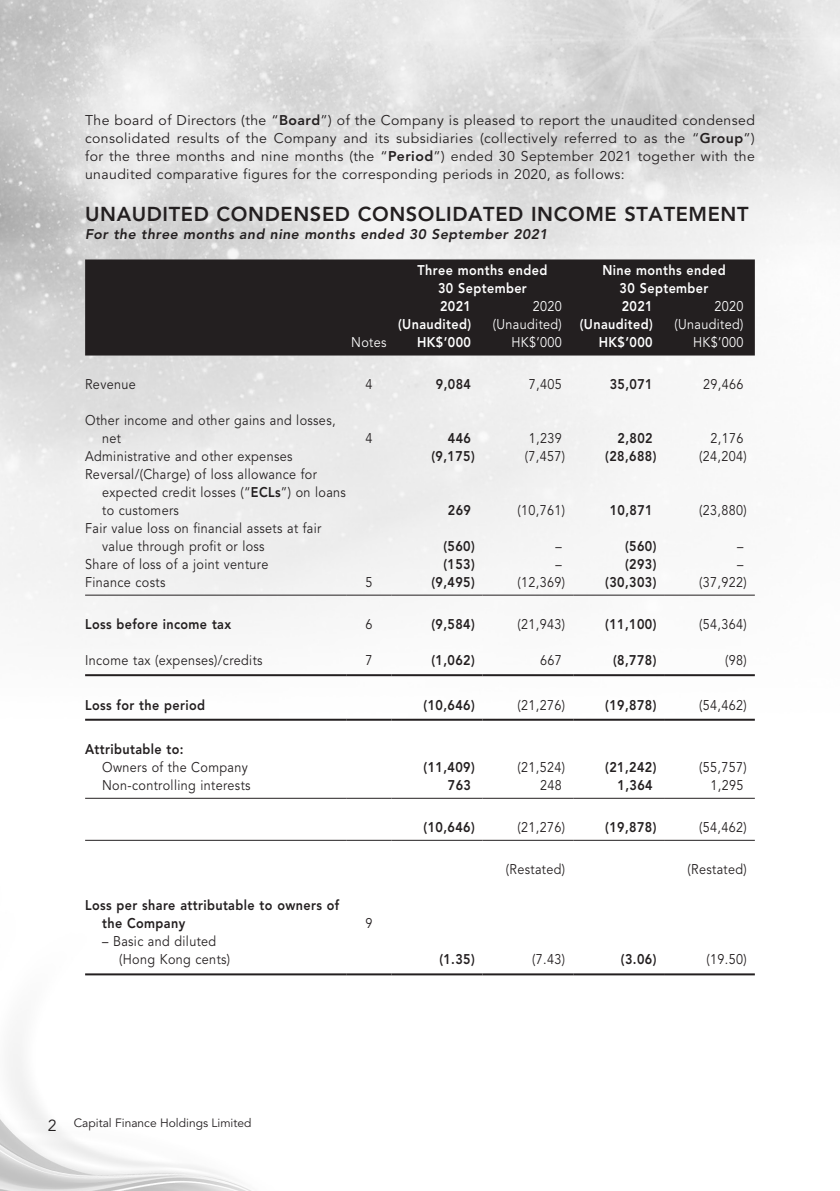
<style>
.page{position:relative;width:840px;height:1191px;background:#fff}
.page>*{position:absolute;margin:0;border:0;box-sizing:border-box;transform-origin:0 0}
._01_H1{font:800 20px "Avenir LT Std";letter-spacing:.03em;color:#231f20}
._00_txt{font:14px/18px "Avenir LT Std";letter-spacing:.03em;color:#231f20;scale:.9 1}
._00_txt-2{font:14px/18px "Avenir LT Std";letter-spacing:.03em;color:#231f20;text-align:justify}
._00_txt-3{font:800 14px/18px "Avenir LT Std";letter-spacing:.03em;color:#231f20;scale:.9 1}
._00_txt-4{font:800 14px/18px "Avenir LT Std";letter-spacing:.03em;color:#fff;text-align:center;scale:.9 1}
._00_txt-5{font:italic 800 14px "Avenir LT Std";letter-spacing:.03em;color:#231f20}
._00_txt-6{font:14px "Avenir LT Std";letter-spacing:.03em;color:#fff;scale:.9 1}
.t1{font:12px "Avenir LT Std";color:#231f20}
.s1{font-weight:800}
.s2{font-size:16px}
</style>
<div class="page">
<img style="left:0;top:0;width:839px;height:1191px">
<div style="left:85px;top:259px;width:669px;height:96px;background:#231f20"></div>
<hr style="left:85px;top:594px;width:261px;height:1px;background:#231f20">
<hr style="left:346px;top:594px;width:45px;height:1px;background:#231f20">
<hr style="left:391px;top:594px;width:91px;height:1px;background:#231f20">
<hr style="left:482px;top:594px;width:91px;height:1px;background:#231f20">
<hr style="left:573px;top:594px;width:90px;height:1px;background:#231f20">
<hr style="left:663px;top:594px;width:91px;height:1px;background:#231f20">
<hr style="left:85px;top:674px;width:261px;height:2px;background:#231f20">
<hr style="left:346px;top:674px;width:45px;height:2px;background:#231f20">
<hr style="left:391px;top:674px;width:91px;height:2px;background:#231f20">
<hr style="left:482px;top:674px;width:91px;height:2px;background:#231f20">
<hr style="left:573px;top:674px;width:90px;height:2px;background:#231f20">
<hr style="left:663px;top:674px;width:91px;height:2px;background:#231f20">
<hr style="left:85px;top:718px;width:261px;height:2px;background:#231f20">
<hr style="left:346px;top:718px;width:45px;height:2px;background:#231f20">
<hr style="left:391px;top:718px;width:91px;height:2px;background:#231f20">
<hr style="left:482px;top:718px;width:91px;height:2px;background:#231f20">
<hr style="left:573px;top:718px;width:90px;height:2px;background:#231f20">
<hr style="left:663px;top:718px;width:91px;height:2px;background:#231f20">
<hr style="left:85px;top:797px;width:261px;height:1px;background:#231f20">
<hr style="left:346px;top:797px;width:45px;height:1px;background:#231f20">
<hr style="left:391px;top:797px;width:91px;height:1px;background:#231f20">
<hr style="left:482px;top:797px;width:91px;height:1px;background:#231f20">
<hr style="left:573px;top:797px;width:90px;height:1px;background:#231f20">
<hr style="left:663px;top:797px;width:91px;height:1px;background:#231f20">
<hr style="left:85px;top:840px;width:261px;height:1px;background:#231f20">
<hr style="left:346px;top:840px;width:45px;height:1px;background:#231f20">
<hr style="left:391px;top:840px;width:91px;height:1px;background:#231f20">
<hr style="left:482px;top:840px;width:91px;height:1px;background:#231f20">
<hr style="left:573px;top:840px;width:90px;height:1px;background:#231f20">
<hr style="left:663px;top:840px;width:91px;height:1px;background:#231f20">
<hr style="left:85px;top:973px;width:261px;height:2px;background:#231f20">
<hr style="left:346px;top:973px;width:45px;height:2px;background:#231f20">
<hr style="left:391px;top:973px;width:91px;height:2px;background:#231f20">
<hr style="left:482px;top:973px;width:91px;height:2px;background:#231f20">
<hr style="left:573px;top:973px;width:90px;height:2px;background:#231f20">
<hr style="left:663px;top:973px;width:91px;height:2px;background:#231f20">
<p class="_00_txt-2" style="left:85px;top:112px;width:671px">The board of Directors (the “<span class="s1">Board</span>”) of the Company is pleased to report the unaudited condensed consolidated results of the Company and its subsidiaries (collectively referred to as the “<span class="s1">Group</span>”) for the three months and nine months (the “<span class="s1">Period</span>”) ended 30 September 2021 together with the unaudited comparative figures for the corresponding periods in 2020, as follows:</p>
<p class="_01_H1" style="left:85px;top:202px;width:664px">UNAUDITED CONDENSED CONSOLIDATED INCOME STATEMENT</p>
<p class="_00_txt-5" style="left:85px;top:226px;width:464px">For the three months and nine months ended 30 September 2021</p>
<p class="_00_txt-4" style="left:417px;top:261px;width:146px">Three months ended<br>30 September</p>
<p class="_00_txt-4" style="left:602px;top:261px;width:138px">Nine months ended<br>30 September</p>
<p class="_00_txt-4" style="left:440px;top:297px;width:36px">2021</p>
<p class="_00_txt-6" style="left:532px;top:298px;width:34px">2020</p>
<p class="_00_txt-4" style="left:621px;top:297px;width:36px">2021</p>
<p class="_00_txt-6" style="left:714px;top:298px;width:34px">2020</p>
<p class="_00_txt-4" style="left:398px;top:315px;width:82px">(Unaudited)</p>
<p class="_00_txt-6" style="left:492px;top:316px;width:78px">(Unaudited)</p>
<p class="_00_txt-4" style="left:579px;top:315px;width:82px">(Unaudited)</p>
<p class="_00_txt-6" style="left:674px;top:316px;width:78px">(Unaudited)</p>
<p class="_00_txt-6" style="left:351px;top:334px;width:41px">Notes</p>
<p class="_00_txt-4" style="left:417px;top:333px;width:61px">HK$’000</p>
<p class="_00_txt-6" style="left:511px;top:334px;width:58px">HK$’000</p>
<p class="_00_txt-4" style="left:598px;top:333px;width:61px">HK$’000</p>
<p class="_00_txt-6" style="left:692px;top:334px;width:58px">HK$’000</p>
<p class="_00_txt" style="left:85px;top:376px;width:58px">Revenue</p>
<p class="_00_txt" style="left:365px;top:376px;width:9px">4</p>
<p class="_00_txt-3" style="left:435px;top:375px;width:40px">9,084</p>
<p class="_00_txt" style="left:528px;top:376px;width:38px">7,405</p>
<p class="_00_txt-3" style="left:609px;top:375px;width:49px">35,071</p>
<p class="_00_txt" style="left:702px;top:376px;width:46px">29,466</p>
<p class="_00_txt" style="left:102px;top:412px;width:261px;text-indent:-17px">Other income and other gains and losses, net</p>
<p class="_00_txt" style="left:365px;top:430px;width:9px">4</p>
<p class="_00_txt-3" style="left:447px;top:429px;width:27px">446</p>
<p class="_00_txt" style="left:528px;top:430px;width:38px">1,239</p>
<p class="_00_txt-3" style="left:617px;top:429px;width:40px">2,802</p>
<p class="_00_txt" style="left:710px;top:430px;width:38px">2,176</p>
<p class="_00_txt" style="left:85px;top:448px;width:232px">Administrative and other expenses</p>
<p class="_00_txt-3" style="left:431px;top:447px;width:50px">(9,175)</p>
<p class="_00_txt" style="left:524px;top:448px;width:46px">(7,457)</p>
<p class="_00_txt-3" style="left:605px;top:447px;width:58px">(28,688)</p>
<p class="_00_txt" style="left:698px;top:448px;width:54px">(24,204)</p>
<p class="_00_txt" style="left:102px;top:466px;width:272px;text-indent:-17px">Reversal/(Charge) of loss allowance for expected credit losses (“<span class="s1">ECLs</span>”) on loans to customers</p>
<p class="_00_txt-3" style="left:447px;top:501px;width:27px">269</p>
<p class="_00_txt" style="left:517px;top:502px;width:54px">(10,761)</p>
<p class="_00_txt-3" style="left:609px;top:501px;width:49px">10,871</p>
<p class="_00_txt" style="left:698px;top:502px;width:54px">(23,880)</p>
<p class="_00_txt" style="left:102px;top:520px;width:245px;text-indent:-17px">Fair value loss on financial assets at fair value through profit or loss</p>
<p class="_00_txt-3" style="left:443px;top:537px;width:36px">(560)</p>
<p class="_00_txt" style="left:555px;top:538px;width:8px">–</p>
<p class="_00_txt-3" style="left:624px;top:537px;width:36px">(560)</p>
<p class="_00_txt" style="left:736px;top:538px;width:9px">–</p>
<p class="_00_txt" style="left:85px;top:556px;width:205px">Share of loss of a joint venture</p>
<p class="_00_txt-3" style="left:443px;top:555px;width:36px">(153)</p>
<p class="_00_txt" style="left:555px;top:556px;width:8px">–</p>
<p class="_00_txt-3" style="left:624px;top:555px;width:36px">(293)</p>
<p class="_00_txt" style="left:736px;top:556px;width:9px">–</p>
<p class="_00_txt" style="left:85px;top:574px;width:91px">Finance costs</p>
<p class="_00_txt" style="left:365px;top:574px;width:9px">5</p>
<p class="_00_txt-3" style="left:431px;top:573px;width:50px">(9,495)</p>
<p class="_00_txt" style="left:517px;top:574px;width:54px">(12,369)</p>
<p class="_00_txt-3" style="left:605px;top:573px;width:58px">(30,303)</p>
<p class="_00_txt" style="left:698px;top:574px;width:54px">(37,922)</p>
<p class="_00_txt-3" style="left:85px;top:615px;width:164px">Loss before income tax</p>
<p class="_00_txt" style="left:365px;top:616px;width:9px">6</p>
<p class="_00_txt-3" style="left:431px;top:615px;width:50px">(9,584)</p>
<p class="_00_txt" style="left:517px;top:616px;width:54px">(21,943)</p>
<p class="_00_txt-3" style="left:605px;top:615px;width:58px">(11,100)</p>
<p class="_00_txt" style="left:698px;top:616px;width:54px">(54,364)</p>
<p class="_00_txt" style="left:85px;top:652px;width:198px">Income tax (expenses)/credits</p>
<p class="_00_txt" style="left:365px;top:652px;width:9px">7</p>
<p class="_00_txt-3" style="left:431px;top:651px;width:50px">(1,062)</p>
<p class="_00_txt" style="left:540px;top:652px;width:26px">667</p>
<p class="_00_txt-3" style="left:612px;top:651px;width:50px">(8,778)</p>
<p class="_00_txt" style="left:724px;top:652px;width:26px">(98)</p>
<p class="_00_txt-3" style="left:85px;top:696px;width:135px">Loss for the period</p>
<p class="_00_txt-3" style="left:423px;top:696px;width:58px">(10,646)</p>
<p class="_00_txt" style="left:517px;top:696px;width:54px">(21,276)</p>
<p class="_00_txt-3" style="left:605px;top:696px;width:58px">(19,878)</p>
<p class="_00_txt" style="left:698px;top:696px;width:54px">(54,462)</p>
<p class="_00_txt-3" style="left:85px;top:740px;width:111px">Attributable to:</p>
<p class="_00_txt" style="left:102px;top:759px;width:163px">Owners of the Company</p>
<p class="_00_txt-3" style="left:423px;top:758px;width:58px">(11,409)</p>
<p class="_00_txt" style="left:517px;top:759px;width:54px">(21,524)</p>
<p class="_00_txt-3" style="left:605px;top:758px;width:58px">(21,242)</p>
<p class="_00_txt" style="left:698px;top:759px;width:54px">(55,757)</p>
<p class="_00_txt" style="left:102px;top:777px;width:166px">Non-controlling interests</p>
<p class="_00_txt-3" style="left:447px;top:776px;width:27px">763</p>
<p class="_00_txt" style="left:540px;top:777px;width:26px">248</p>
<p class="_00_txt-3" style="left:617px;top:776px;width:40px">1,364</p>
<p class="_00_txt" style="left:710px;top:777px;width:38px">1,295</p>
<p class="_00_txt-3" style="left:423px;top:818px;width:58px">(10,646)</p>
<p class="_00_txt" style="left:517px;top:819px;width:54px">(21,276)</p>
<p class="_00_txt-3" style="left:605px;top:818px;width:58px">(19,878)</p>
<p class="_00_txt" style="left:698px;top:819px;width:54px">(54,462)</p>
<p class="_00_txt" style="left:505px;top:861px;width:67px">(Restated)</p>
<p class="_00_txt" style="left:687px;top:861px;width:67px">(Restated)</p>
<p class="_00_txt-3" style="left:102px;top:896px;width:265px;text-indent:-17px">Loss per share attributable to owners of the Company</p>
<p class="_00_txt" style="left:365px;top:915px;width:9px">9</p>
<p class="_00_txt" style="left:119px;top:933px;width:125px;text-indent:-17px">– Basic and diluted (Hong Kong cents)</p>
<p class="t1" style="left:48px;top:1116px;width:205px"><span class="s2">2</span> Capital Finance Holdings Limited</p>
<p class="_00_txt-3" style="left:439px;top:950px;width:41px">(1.35)</p>
<p class="_00_txt" style="left:532px;top:951px;width:38px">(7.43)</p>
<p class="_00_txt-3" style="left:620px;top:950px;width:41px">(3.06)</p>
<p class="_00_txt" style="left:706px;top:951px;width:46px">(19.50)</p>
</div>
